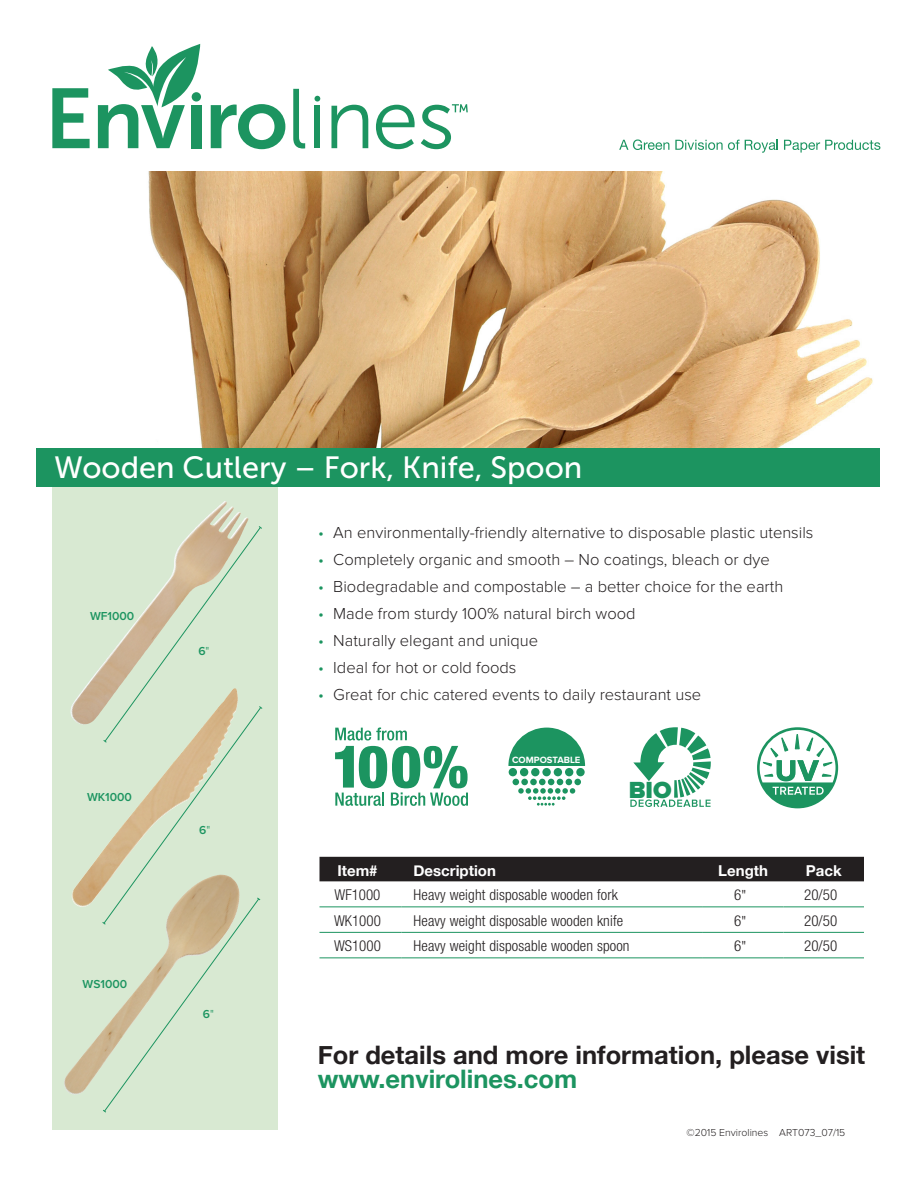
<style>
.page{position:relative;width:918px;height:1188px;background:#fff}
.page>*{position:absolute;margin:0;border:0;box-sizing:border-box;transform-origin:0 0}
.t1{font:30.6px "Museo Sans 500";color:#fff}
.t2{font:700 25.5px "Helvetica Neue";color:#231f20}
.t3{font:700 25.5px "Helvetica Neue";color:#1c9460}
.t4{font:900 24.15px "Proxima Nova";color:#1c9460}
.t5{font:300 16.5px "Proxima Nova";color:#231f20}
.t6{font:300 condensed 15px "Helvetica Neue";letter-spacing:.01em;color:#231f20}
.t7{font:700 15px "Helvetica Neue";color:#fff}
.t8{font:600 12px "Proxima Nova";color:#1c9460}
.t9{font:300 10.5px "Proxima Nova";color:#231f20}
.t10{font:700 9.45px "Proxima Nova";color:#fff}
.s1{font-weight:300}
.s2{color:#1c9460}
.s3{font-family:"Proxima Nova";font-stretch:normal}
</style>
<div class="page">
<div style="left:52px;top:487px;width:226px;height:643px;background:#d8e9d2"></div>
<div style="left:36px;top:446px;width:844px;height:41px;background:#1c9460"></div>
<img style="left:36px;top:172px;width:844px;height:275px">
<svg style="left:52px;top:88px;width:38px;height:60px"></svg>
<div style="left:191px;top:105px;width:11px;height:43px;background:#1c9460"></div>
<svg style="left:211px;top:104px;width:74px;height:45px"></svg>
<svg style="left:293px;top:89px;width:12px;height:60px"></svg>
<div style="left:315px;top:106px;width:5px;height:42px;background:#1c9460"></div>
<svg style="left:331px;top:105px;width:37px;height:43px"></svg>
<svg style="left:376px;top:105px;width:39px;height:44px"></svg>
<svg style="left:421px;top:104px;width:47px;height:45px"></svg>
<svg style="left:98px;top:44px;width:102px;height:104px"></svg>
<svg style="left:315px;top:96px;width:5px;height:6px"></svg>
<div style="left:192px;top:92px;width:9px;height:10px;background:#1c9460;border-radius:50%"></div>
<div style="left:320px;top:857px;width:544px;height:24px;background:#231f20"></div>
<hr style="left:320px;top:907px;width:82px;height:1px;background:#1c9460">
<hr style="left:402px;top:907px;width:301px;height:1px;background:#1c9460">
<hr style="left:703px;top:907px;width:80px;height:1px;background:#1c9460">
<hr style="left:783px;top:907px;width:81px;height:1px;background:#1c9460">
<hr style="left:320px;top:932px;width:82px;height:1px;background:#1c9460">
<hr style="left:402px;top:932px;width:301px;height:1px;background:#1c9460">
<hr style="left:703px;top:932px;width:80px;height:1px;background:#1c9460">
<hr style="left:783px;top:932px;width:81px;height:1px;background:#1c9460">
<hr style="left:320px;top:958px;width:82px;height:1px;background:#1c9460">
<hr style="left:402px;top:958px;width:301px;height:1px;background:#1c9460">
<hr style="left:703px;top:958px;width:80px;height:1px;background:#1c9460">
<hr style="left:783px;top:958px;width:81px;height:1px;background:#1c9460">
<svg style="left:619px;top:139px;width:50px;height:11px"></svg>
<svg style="left:675px;top:140px;width:103px;height:13px"></svg>
<svg style="left:784px;top:140px;width:96px;height:13px"></svg>
<img style="left:199px;top:501px;width:26px;height:24px">
<svg style="left:630px;top:727px;width:81px;height:80px"></svg>
<svg style="left:508px;top:728px;width:77px;height:38px"></svg>
<div style="left:576px;top:768px;width:9px;height:8px;background:#1c9460;border-radius:50%"></div>
<div style="left:565px;top:768px;width:8px;height:8px;background:#1c9460;border-radius:50%"></div>
<div style="left:554px;top:768px;width:8px;height:8px;background:#1c9460;border-radius:50%"></div>
<div style="left:542px;top:768px;width:9px;height:8px;background:#1c9460;border-radius:50%"></div>
<div style="left:531px;top:768px;width:8px;height:8px;background:#1c9460;border-radius:50%"></div>
<div style="left:520px;top:768px;width:8px;height:8px;background:#1c9460;border-radius:50%"></div>
<div style="left:509px;top:768px;width:8px;height:8px;background:#1c9460;border-radius:50%"></div>
<div style="left:574px;top:779px;width:7px;height:6px;background:#1c9460;border-radius:50%"></div>
<svg style="left:513px;top:779px;width:62px;height:27px"></svg>
<svg style="left:102px;top:525px;width:161px;height:588px"></svg>
<svg style="left:335px;top:728px;width:133px;height:78px"></svg>
<svg style="left:757px;top:727px;width:81px;height:81px"></svg>
<p class="t1" style="left:54px;top:451px;width:530px">Wooden Cutlery – Fork, Knife, Spoon</p>
<p class="t8" style="left:90px;top:609px;width:46px">WF1000</p>
<p class="t8" style="left:87px;top:791px;width:47px">WK1000</p>
<p class="t8" style="left:82px;top:977px;width:46px">WS1000</p>
<p class="t8" style="left:198px;top:644px;width:13px">6<span class="s1">"</span></p>
<p class="t8" style="left:199px;top:823px;width:13px">6<span class="s1">"</span></p>
<p class="t8" style="left:203px;top:1007px;width:13px">6<span class="s1">"</span></p>
<p class="t5" style="left:318px;top:523px;width:497px"><span class="s2">•</span> An environmentally-friendly alternative to disposable plastic utensils</p>
<p class="t5" style="left:318px;top:550px;width:453px"><span class="s2">•</span> Completely organic and smooth – No coatings, bleach or dye</p>
<p class="t5" style="left:318px;top:577px;width:466px"><span class="s2">•</span> Biodegradable and compostable – a better choice for the earth</p>
<p class="t5" style="left:318px;top:604px;width:319px"><span class="s2">•</span> Made from sturdy 100% natural birch wood</p>
<p class="t5" style="left:318px;top:631px;width:221px"><span class="s2">•</span> Naturally elegant and unique</p>
<p class="t5" style="left:318px;top:658px;width:200px"><span class="s2">•</span> Ideal for hot or cold foods</p>
<p class="t5" style="left:318px;top:685px;width:385px"><span class="s2">•</span> Great for chic catered events to daily restaurant use</p>
<p class="t10" style="left:512px;top:755px;width:70px">COMPOSTABLE</p>
<h3 class="t4" style="left:629px;top:776px;width:44px">BIO</h3>
<p class="t7" style="left:337px;top:859px;width:42px">Item#</p>
<p class="t7" style="left:414px;top:859px;width:84px">Description</p>
<p class="t7" style="left:718px;top:859px;width:51px">Length</p>
<p class="t7" style="left:806px;top:859px;width:37px">Pack</p>
<p class="t6" style="left:335px;top:886px;width:48px">WF1000</p>
<p class="t6" style="left:414px;top:886px;width:206px">Heavy weight disposable wooden fork</p>
<p class="t6" style="left:734px;top:886px;width:13px">6<span class="s3">"</span></p>
<p class="t6" style="left:804px;top:886px;width:34px">20/50</p>
<p class="t6" style="left:334px;top:912px;width:48px">WK1000</p>
<p class="t6" style="left:414px;top:912px;width:211px">Heavy weight disposable wooden knife</p>
<p class="t6" style="left:734px;top:912px;width:13px">6<span class="s3">"</span></p>
<p class="t6" style="left:804px;top:912px;width:34px">20/50</p>
<p class="t6" style="left:334px;top:937px;width:48px">WS1000</p>
<p class="t6" style="left:414px;top:937px;width:218px">Heavy weight disposable wooden spoon</p>
<p class="t6" style="left:734px;top:937px;width:13px">6<span class="s3">"</span></p>
<p class="t6" style="left:804px;top:937px;width:34px">20/50</p>
<p class="t2" style="left:318px;top:1035px;width:549px">For details and more information, please visit</p>
<p class="t3" style="left:318px;top:1059px;width:261px">www.envirolines.com</p>
<p class="t9" style="left:687px;top:1126px;width:160px">©2015 Envirolines ART073_07/15</p>
</div>
